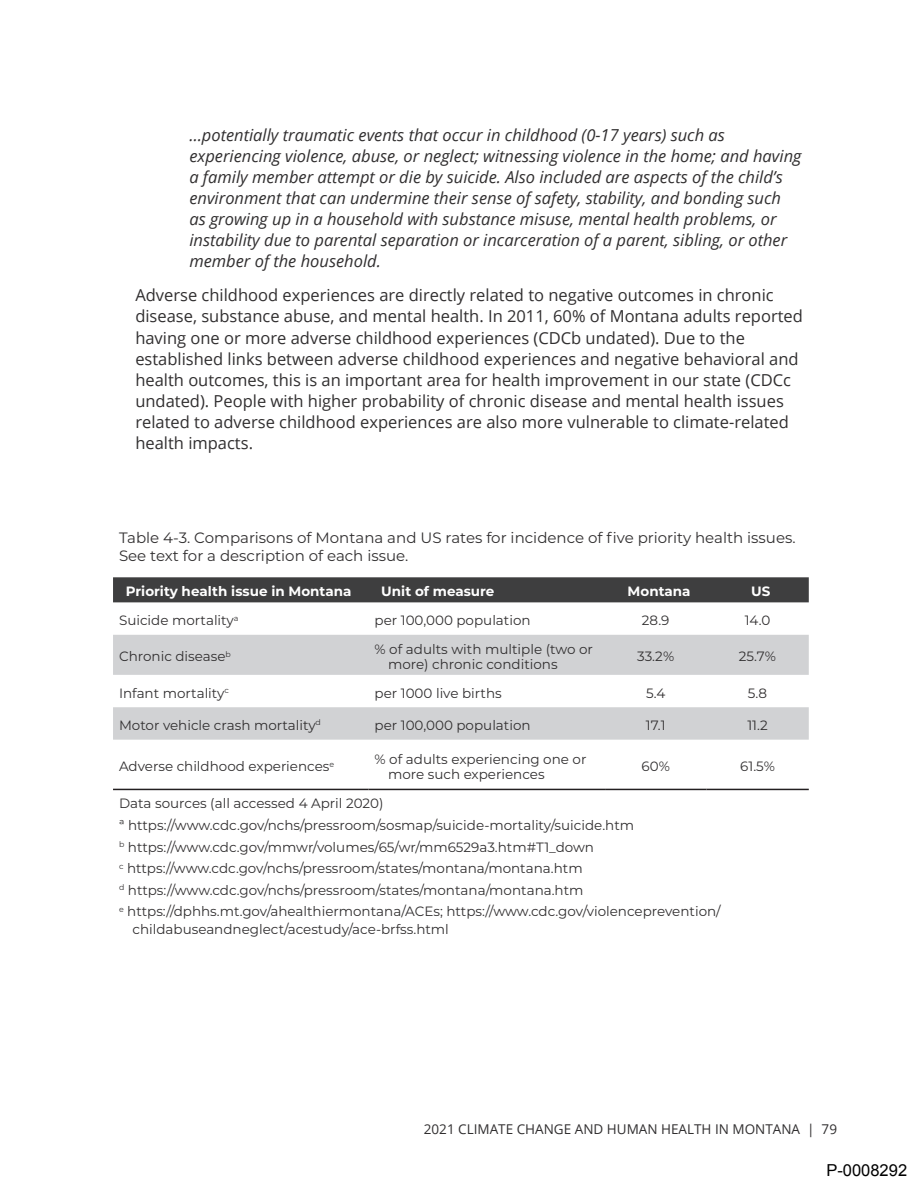
<style>
.page{position:relative;width:918px;height:1188px;background:#fff}
.page>*{position:absolute;margin:0;border:0;box-sizing:border-box;transform-origin:0 0}
.body_-_1st_bulllet_i{font:16.5px/21px "Open Sans";color:#312f30}
.body_-_1st_bulllet{font:italic 16.5px/21px "Open Sans";color:#312f30}
.t1{font:16.5px "Arial";color:#000}
.table_caption{font:15px/18px "Montserrat";color:#312f30}
.footnote__text__tabl{font:13.5px/18px "Montserrat";color:#312f30}
.table_cell{font:13.5px/15px "Montserrat";color:#312f30}
.table_header{font:700 13.5px "Montserrat";color:#fff}
.t2{font:13.5px "Open Sans";color:#312f30}
</style>
<div class="page">
<div style="left:113px;top:577px;width:696px;height:25px;background:#3e3e3f"></div>
<svg style="left:113px;top:635px;width:696px;height:105px;fill:#d1d2d4"></svg>
<hr style="left:113px;top:789px;width:256px;height:1px;background:#231f20">
<hr style="left:369px;top:789px;width:236px;height:1px;background:#231f20">
<hr style="left:605px;top:789px;width:101px;height:1px;background:#231f20">
<hr style="left:706px;top:789px;width:103px;height:1px;background:#231f20">
<p class="body_-_1st_bulllet" style="left:189px;top:124px;width:614px">…potentially traumatic events that occur in childhood (0-17 years) such as experiencing violence, abuse, or neglect; witnessing violence in the home; and having a family member attempt or die by suicide. Also included are aspects of the child’s environment that can undermine their sense of safety, stability, and bonding such as growing up in a household with substance misuse, mental health problems, or instability due to parental separation or incarceration of a parent, sibling, or other member of the household.</p>
<p class="body_-_1st_bulllet_i" style="left:135px;top:285px;width:669px">Adverse childhood experiences are directly related to negative outcomes in chronic disease, substance abuse, and mental health. In 2011, 60% of Montana adults reported having one or more adverse childhood experiences (CDCb undated). Due to the established links between adverse childhood experiences and negative behavioral and health outcomes, this is an important area for health improvement in our state (CDCc undated). People with higher probability of chronic disease and mental health issues related to adverse childhood experiences are also more vulnerable to climate-related health impacts.</p>
<p class="table_caption" style="left:119px;top:529px;width:678px">Table 4-3. Comparisons of Montana and US rates for incidence of five priority health issues.<br>See text for a description of each issue.</p>
<p class="table_header" style="left:126px;top:582px;width:227px">Priority health issue in Montana</p>
<p class="table_header" style="left:381px;top:582px;width:115px">Unit of measure</p>
<p class="table_header" style="left:628px;top:582px;width:64px">Montana</p>
<p class="table_header" style="left:751px;top:582px;width:21px">US</p>
<p class="table_cell" style="left:119px;top:612px;width:121px">Suicide mortality<sup>a</sup></p>
<p class="table_cell" style="left:375px;top:612px;width:158px">per 100,000 population</p>
<p class="table_cell" style="left:642px;top:612px;width:29px">28.9</p>
<p class="table_cell" style="left:745px;top:612px;width:27px">14.0</p>
<p class="table_cell" style="left:119px;top:649px;width:113px">Chronic disease<sup>b</sup></p>
<p class="table_cell" style="left:388px;top:641px;width:206px;text-indent:-14px">% of adults with multiple (two or more) chronic conditions</p>
<p class="table_cell" style="left:637px;top:649px;width:39px">33.2%</p>
<p class="table_cell" style="left:739px;top:649px;width:39px">25.7%</p>
<p class="table_cell" style="left:119px;top:685px;width:111px">Infant mortality<sup>c</sup></p>
<p class="table_cell" style="left:375px;top:685px;width:129px">per 1000 live births</p>
<p class="table_cell" style="left:646px;top:685px;width:21px">5.4</p>
<p class="table_cell" style="left:748px;top:685px;width:21px">5.8</p>
<p class="table_cell" style="left:119px;top:717px;width:203px">Motor vehicle crash mortality<sup>d</sup></p>
<p class="table_cell" style="left:375px;top:717px;width:158px">per 100,000 population</p>
<p class="table_cell" style="left:646px;top:717px;width:21px">17.1</p>
<p class="table_cell" style="left:747px;top:717px;width:22px">11.2</p>
<p class="table_cell" style="left:119px;top:758px;width:217px">Adverse childhood experiences<sup>e</sup></p>
<p class="table_cell" style="left:388px;top:751px;width:200px;text-indent:-14px">% of adults experiencing one or more such experiences</p>
<p class="table_cell" style="left:642px;top:758px;width:30px">60%</p>
<p class="table_cell" style="left:740px;top:758px;width:36px">61.5%</p>
<p class="footnote__text__tabl" style="left:119px;top:794px;width:266px">Data sources (all accessed 4 April 2020)</p>
<p class="footnote__text__tabl" style="left:119px;top:816px;width:517px">ª https://www.cdc.gov/nchs/pressroom/sosmap/suicide-mortality/suicide.htm</p>
<p class="footnote__text__tabl" style="left:119px;top:837px;width:477px"><sup>b</sup> https://www.cdc.gov/mmwr/volumes/65/wr/mm6529a3.htm#T1_down</p>
<p class="footnote__text__tabl" style="left:119px;top:859px;width:465px"><sup>c</sup> https://www.cdc.gov/nchs/pressroom/states/montana/montana.htm</p>
<p class="footnote__text__tabl" style="left:119px;top:880px;width:466px"><sup>d</sup> https://www.cdc.gov/nchs/pressroom/states/montana/montana.htm</p>
<p class="footnote__text__tabl" style="left:133px;top:902px;width:590px;text-indent:-14px"><sup>e</sup> https://dphhs.mt.gov/ahealthiermontana/ACEs; https://www.cdc.gov/violenceprevention/ childabuseandneglect/acestudy/ace-brfss.html</p>
<p class="t2" style="left:424px;top:1120px;width:415px">2021 CLIMATE CHANGE AND HUMAN HEALTH IN MONTANA | 79</p>
<p class="t1" style="left:826px;top:1159px;width:82px">P-0008292</p>
</div>
